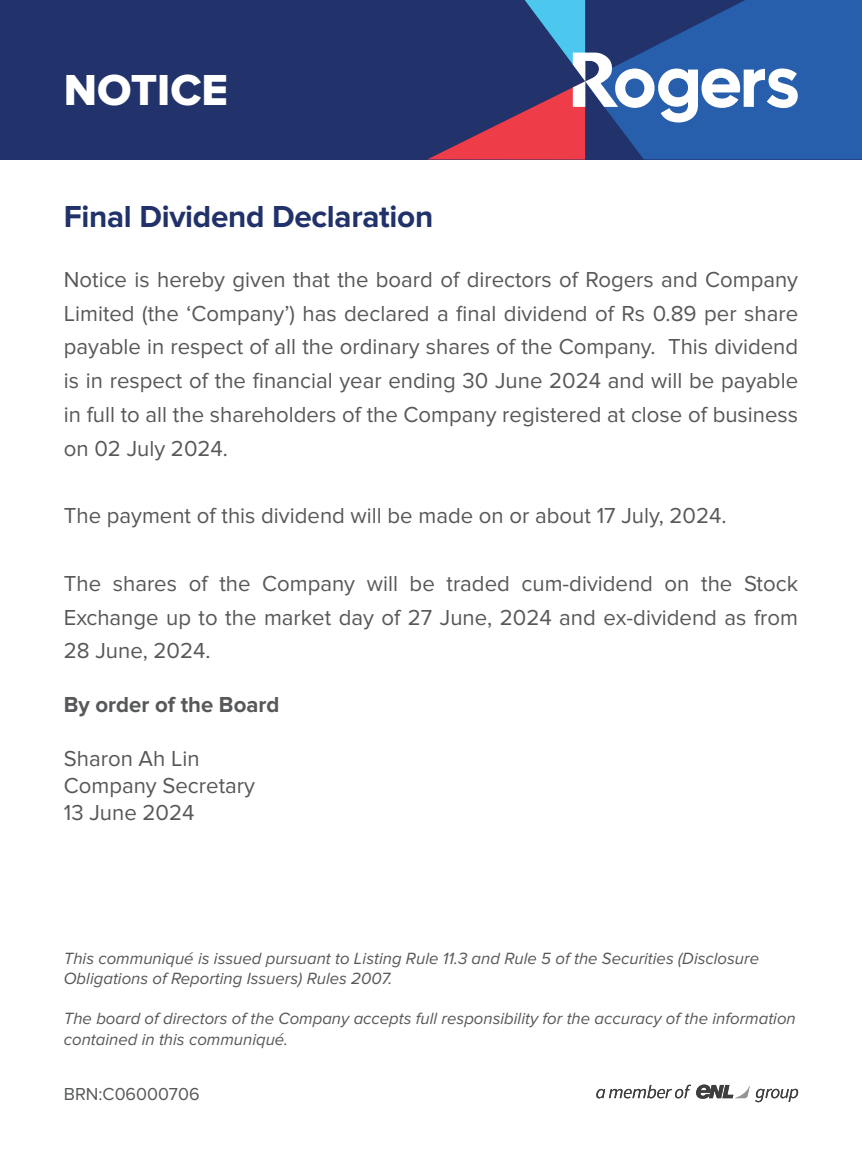
<style>
.page{position:relative;width:862px;height:1166px;background:#fff}
.page>*{position:absolute;margin:0;border:0;box-sizing:border-box;transform-origin:0 0}
.t1{font:45px "Proxima Nova Extrabld";color:#fff}
.t2{font:700 31.5px "Proxima Nova";letter-spacing:-.01em;color:#21326a}
.t3{font:22.5px/33.8px "Proxima Nova";color:#57585a;text-align:justify}
.t4{font:700 22.5px "Proxima Nova";color:#57585a}
.t5{font:18px "Proxima Nova";color:#57585a}
.t6{font:italic 16.88px/20.2px "Proxima Nova";color:#57585a}
</style>
<div class="page">
<svg style="left:596px;top:1085px;width:201px;height:17px"></svg>
<div style="left:0;top:0;width:861px;height:159px;background:#22326a"></div>
<div style="left:797px;top:0;width:64px;height:159px;background:#285fad"></div>
<svg style="left:427px;top:0;width:370px;height:160px"></svg>
<h1 class="t1" style="left:64px;top:64px;width:166px">NOTICE</h1>
<h2 class="t2" style="left:64px;top:199px;width:371px">Final Dividend Declaration</h2>
<p class="t3" style="left:64px;top:263px;width:735px">Notice is hereby given that the board of directors of Rogers and Company Limited (the ‘Company’) has declared a final dividend of Rs 0.89 per share payable in respect of all the ordinary shares of the Company. This dividend is in respect of the financial year ending 30 June 2024 and will be payable in full to all the shareholders of the Company registered at close of business on 02 July 2024.</p>
<p class="t3" style="left:64px;top:499px;width:663px">The payment of this dividend will be made on or about 17 July, 2024.</p>
<p class="t3" style="left:64px;top:567px;width:735px">The shares of the Company will be traded cum-dividend on the Stock Exchange up to the market day of 27 June, 2024 and ex-dividend as from 28 June, 2024.</p>
<p class="t4" style="left:64px;top:692px;width:217px">By order of the Board</p>
<p class="t3" style="left:64px;top:746px;width:192px;line-height:27px;text-align:left">Sharon Ah Lin<br>Company Secretary<br>13 June 2024</p>
<p class="t6" style="left:64px;top:948px;width:696px">This communiqué is issued pursuant to Listing Rule 11.3 and Rule 5 of the Securities (Disclosure<br>Obligations of Reporting Issuers) Rules 2007.</p>
<p class="t6" style="left:64px;top:1009px;width:733px">The board of directors of the Company accepts full responsibility for the accuracy of the information contained in this communiqué.</p>
<p class="t5" style="left:64px;top:1084px;width:137px">BRN:C06000706</p>
</div>
